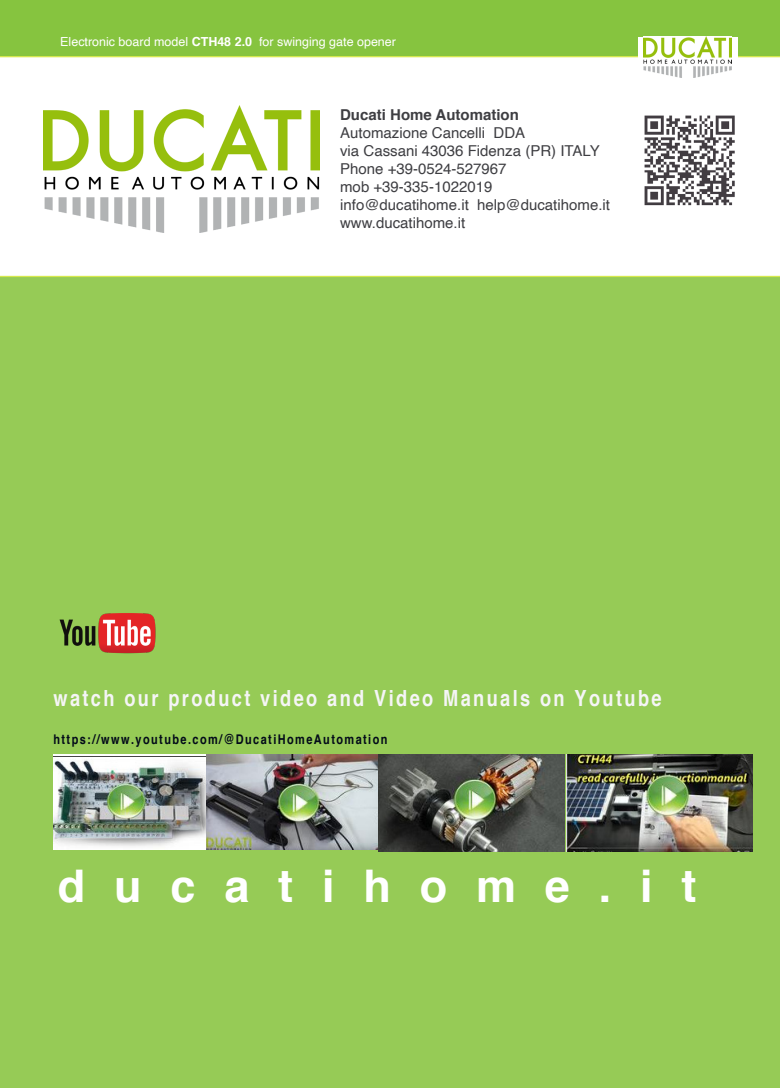
<style>
.page{position:relative;width:780px;height:1088px;background:#fff}
.page>*{position:absolute;margin:0;border:0;box-sizing:border-box;transform-origin:0 0}
.t1{font:700 45px "Helvetica";letter-spacing:.64em;color:#fff}
.Normale{font:700 22.25px "Helvetica";letter-spacing:.13em;color:#f5f5f6;scale:.82 1}
.t2{font:15px "Helvetica";color:#3e3e42}
.t3{font:700 15px "Helvetica";color:#3e3e42}
.Normale-2{font:700 13.38px "Helvetica";letter-spacing:.13em;color:#020a19;scale:.82 1}
.t4{font:12.5px "Helvetica";color:#fff}
.s1{font-weight:700}
</style>
<div class="page">
<div style="left:0;top:0;width:780px;height:57px;background:#86c43f"></div>
<div style="left:638px;top:37px;width:99px;height:41px;background:#fff"></div>
<img style="left:643px;top:37px;width:88px;height:41px">
<div style="left:0;top:276px;width:780px;height:812px;background:#96cb56"></div>
<img style="left:53px;top:608px;width:108px;height:65px">
<img style="left:43px;top:105px;width:276px;height:128px">
<img style="left:644px;top:115px;width:91px;height:91px">
<img style="left:53px;top:754px;width:154px;height:95px">
<img style="left:207px;top:754px;width:172px;height:95px">
<img style="left:379px;top:754px;width:373px;height:97px">
<p class="t4" style="left:60px;top:32px;width:337px">Electronic board model <span class="s1">CTH48 2.0</span> for swinging gate opener</p>
<p class="t3" style="left:340px;top:103px;width:180px">Ducati Home Automation</p>
<p class="t2" style="left:340px;top:121px;width:187px">Automazione Cancelli DDA</p>
<p class="t2" style="left:340px;top:139px;width:261px">via Cassani 43036 Fidenza (PR) ITALY</p>
<p class="t2" style="left:340px;top:157px;width:168px">Phone +39-0524-527967</p>
<p class="t2" style="left:340px;top:175px;width:154px">mob +39-335-1022019</p>
<p class="t2" style="left:340px;top:193px;width:271px">info@ducatihome.it help@ducatihome.it</p>
<p class="t2" style="left:340px;top:211px;width:127px">www.ducatihome.it</p>
<p class="Normale" style="left:53px;top:680px;width:743px">watch our product video and Video Manuals on Youtube</p>
<p class="Normale-2" style="left:53px;top:728px;width:409px">https://www.youtube.com/@DucatiHomeAutomation</p>
<p class="t1" style="left:58px;top:850px;width:640px">ducatihome.it</p>
</div>
